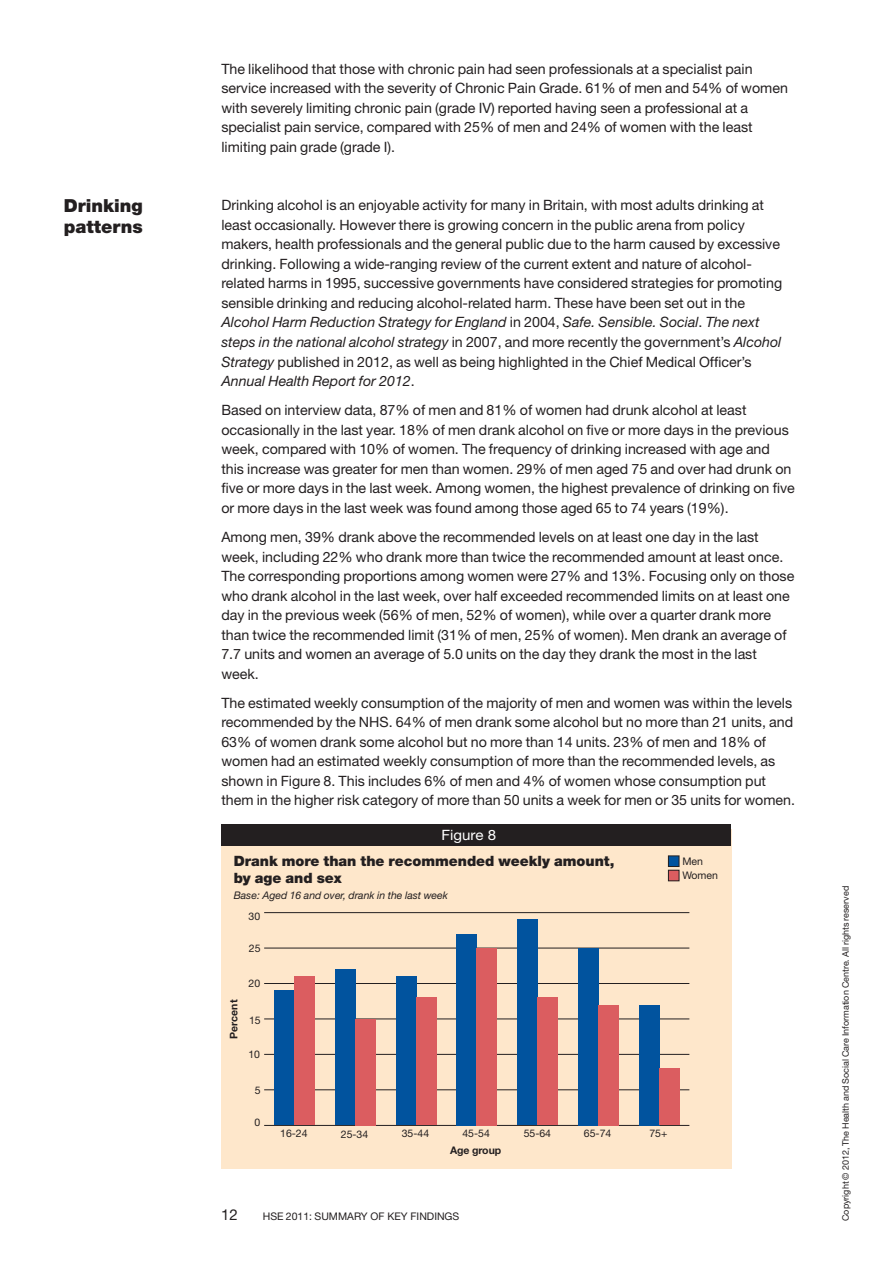
<style>
.page{position:relative;width:893px;height:1263px;background:#fff}
.page>*{position:absolute;margin:0;border:0;box-sizing:border-box;transform-origin:0 0}
.t1{font:900 18px/21px "Helvetica Neue";color:#231f20}
.t2{font:15px "Helvetica Neue";color:#231f20}
.t3{font:14.25px/19.5px "Helvetica Neue";color:#231f20}
.t4{font:900 14.25px/16.5px "Helvetica Neue";color:#231f20}
.t5{font:14.25px "Helvetica Neue";color:#fff;scale:1.06 1}
.t6{font:10.5px/14.2px "Helvetica Neue";color:#231f20}
.t7{font:italic 10.5px "Helvetica Neue";color:#231f20}
.t8{font:700 10.5px "Helvetica Neue";color:#231f20}
.t9{font:9px "Helvetica Neue";color:#231f20}
.s1{font-style:italic}
</style>
<div class="page">
<div style="left:222px;top:829px;width:510px;height:339px;background:#fee7cb"></div>
<div style="left:222px;top:824px;width:509px;height:21px;background:#231f20"></div>
<hr style="left:264px;top:1125px;width:425px;height:1px;background:#231f20">
<hr style="left:264px;top:1089px;width:425px;height:1px;background:#231f20">
<hr style="left:264px;top:1054px;width:425px;height:1px;background:#231f20">
<hr style="left:264px;top:1019px;width:425px;height:1px;background:#231f20">
<hr style="left:264px;top:983px;width:425px;height:1px;background:#231f20">
<hr style="left:264px;top:948px;width:425px;height:1px;background:#231f20">
<hr style="left:264px;top:912px;width:425px;height:1px;background:#231f20">
<div style="left:274px;top:990px;width:21px;height:135px;background:#01539e"></div>
<div style="left:335px;top:969px;width:20px;height:156px;background:#01539e"></div>
<div style="left:396px;top:976px;width:20px;height:149px;background:#01539e"></div>
<div style="left:457px;top:934px;width:20px;height:191px;background:#01539e"></div>
<div style="left:517px;top:920px;width:20px;height:205px;background:#01539e"></div>
<div style="left:578px;top:948px;width:20px;height:177px;background:#01539e"></div>
<div style="left:639px;top:1005px;width:20px;height:120px;background:#01539e"></div>
<div style="left:295px;top:976px;width:20px;height:149px;background:#db5d60"></div>
<div style="left:355px;top:1019px;width:20px;height:106px;background:#db5d60"></div>
<div style="left:416px;top:998px;width:20px;height:127px;background:#db5d60"></div>
<div style="left:477px;top:948px;width:20px;height:177px;background:#db5d60"></div>
<div style="left:537px;top:998px;width:21px;height:127px;background:#db5d60"></div>
<div style="left:598px;top:1005px;width:20px;height:120px;background:#db5d60"></div>
<div style="left:659px;top:1068px;width:20px;height:57px;background:#db5d60"></div>
<div style="left:668px;top:856px;width:11px;height:10px;background:#01539e"></div>
<div style="left:668px;top:856px;width:11px;height:11px;border:1px solid #231f20"></div>
<div style="left:668px;top:870px;width:11px;height:11px;background:#db5d60"></div>
<div style="left:668px;top:870px;width:11px;height:11px;border:1px solid #231f20"></div>
<p class="t1" style="left:64px;top:197px;width:80px">Drinking patterns</p>
<p class="t3" style="left:221px;top:61px;width:568px">The likelihood that those with chronic pain had seen professionals at a specialist pain service increased with the severity of Chronic Pain Grade. 61% of men and 54% of women with severely limiting chronic pain (grade IV) reported having seen a professional at a specialist pain service, compared with 25% of men and 24% of women with the least limiting pain grade (grade I).</p>
<p class="t3" style="left:221px;top:197px;width:562px">Drinking alcohol is an enjoyable activity for many in Britain, with most adults drinking at least occasionally. However there is growing concern in the public arena from policy makers, health professionals and the general public due to the harm caused by excessive drinking. Following a wide-ranging review of the current extent and nature of alcohol&shy;related harms in 1995, successive governments have considered strategies for promoting sensible drinking and reducing alcohol-related harm. These have been set out in the <span class="s1">Alcohol Harm Reduction Strategy for England</span> in 2004, <span class="s1">Safe. Sensible. Social</span>. <span class="s1">The next steps in the national alcohol strategy</span> in 2007, and more recently the government’s <span class="s1">Alcohol Strategy</span> published in 2012, as well as being highlighted in the Chief Medical Officer’s <span class="s1">Annual Health Report for 2012</span>.</p>
<p class="t3" style="left:221px;top:402px;width:575px">Based on interview data, 87% of men and 81% of women had drunk alcohol at least occasionally in the last year. 18% of men drank alcohol on five or more days in the previous week, compared with 10% of women. The frequency of drinking increased with age and this increase was greater for men than women. 29% of men aged 75 and over had drunk on five or more days in the last week. Among women, the highest prevalence of drinking on five or more days in the last week was found among those aged 65 to 74 years (19%).</p>
<p class="t3" style="left:221px;top:529px;width:574px">Among men, 39% drank above the recommended levels on at least one day in the last week, including 22% who drank more than twice the recommended amount at least once.<br>The corresponding proportions among women were 27% and 13%. Focusing only on those who drank alcohol in the last week, over half exceeded recommended limits on at least one day in the previous week (56% of men, 52% of women), while over a quarter drank more than twice the recommended limit (31% of men, 25% of women). Men drank an average of 7.7 units and women an average of 5.0 units on the day they drank the most in the last week.</p>
<p class="t3" style="left:221px;top:694px;width:575px">The estimated weekly consumption of the majority of men and women was within the levels recommended by the NHS. 64% of men drank some alcohol but no more than 21 units, and 63% of women drank some alcohol but no more than 14 units. 23% of men and 18% of women had an estimated weekly consumption of more than the recommended levels, as shown in Figure 8. This includes 6% of men and 4% of women whose consumption put them in the higher risk category of more than 50 units a week for men or 35 units for women.</p>
<p class="t5" style="left:442px;top:830px;width:53px">Figure 8</p>
<p class="t4" style="left:234px;top:854px;width:382px">Drank more than the recommended weekly amount, by age and sex</p>
<p class="t7" style="left:234px;top:892px;width:216px">Base: Aged 16 and over, drank in the last week</p>
<p class="t6" style="left:249px;top:910px;width:13px">30</p>
<p class="t6" style="left:249px;top:942px;width:13px">25</p>
<p class="t8" style="left:230px;top:1039px;width:40px;rotate:-90deg">Percent</p>
<p class="t6" style="left:249px;top:977px;width:13px">20</p>
<p class="t6" style="left:249px;top:1014px;width:13px">15</p>
<p class="t6" style="left:248px;top:1049px;width:13px">10</p>
<p class="t6" style="left:255px;top:1084px;width:7px">5</p>
<p class="t6" style="left:254px;top:1116px;width:7px">0</p>
<p class="t6" style="left:280px;top:1127px;width:29px">16-24</p>
<p class="t6" style="left:341px;top:1128px;width:29px">25-34</p>
<p class="t6" style="left:402px;top:1127px;width:29px">35-44</p>
<p class="t6" style="left:462px;top:1127px;width:29px">45-54</p>
<p class="t6" style="left:524px;top:1127px;width:29px">55-64</p>
<p class="t6" style="left:584px;top:1127px;width:29px">65-74</p>
<p class="t6" style="left:649px;top:1127px;width:19px">75+</p>
<p class="t8" style="left:450px;top:1147px;width:53px">Age group</p>
<p class="t6" style="left:682px;top:855px;width:37px">Men<br>Women</p>
<p class="t2" style="left:221px;top:1210px;width:18px">12</p>
<p class="t6" style="left:263px;top:1210px;width:198px">HSE 2011: SUMMARY OF KEY FINDINGS</p>
<p class="t9" style="left:842px;top:1221px;width:337px;rotate:-90deg">Copyright © 2012, The Health and Social Care Information Centre. All rights reserved</p>
</div>
